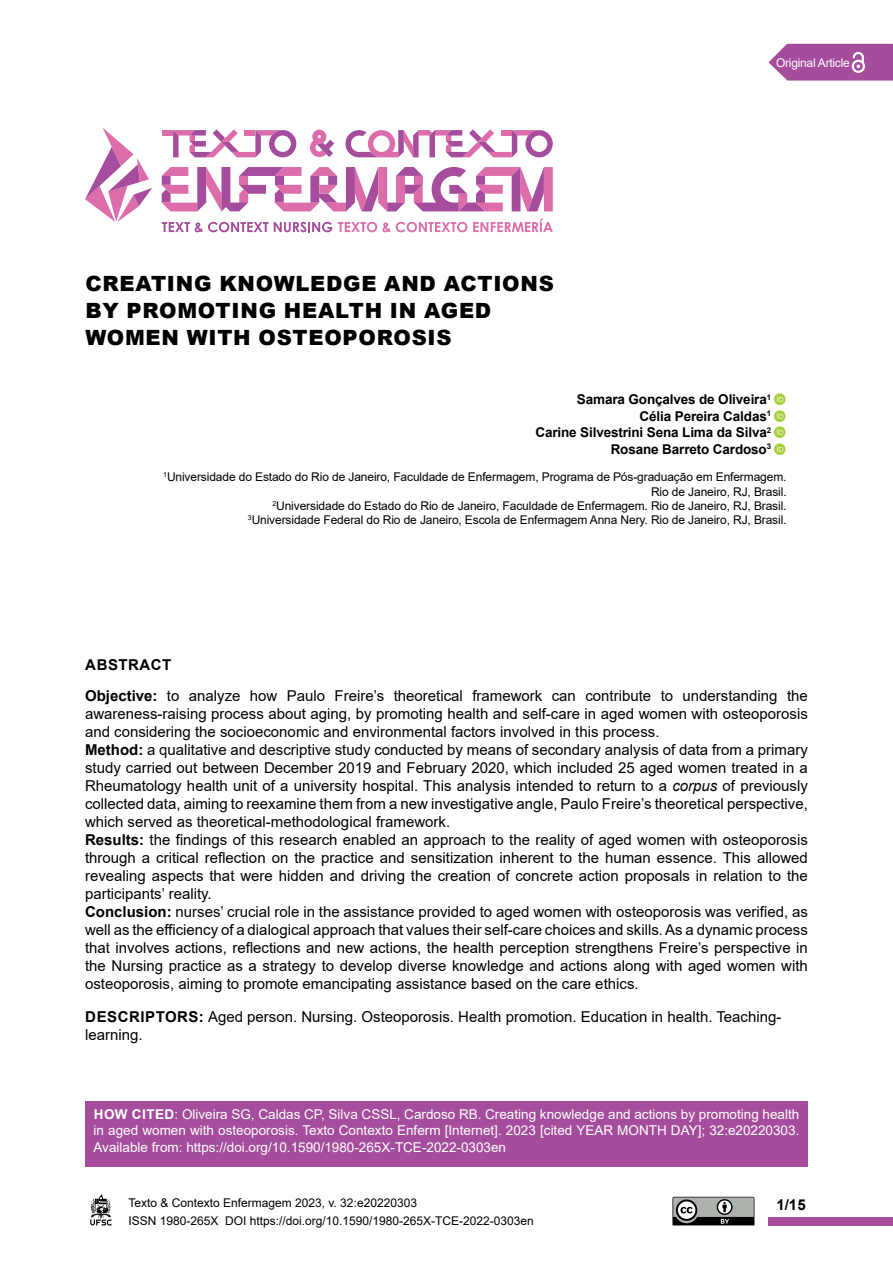
<style>
.page{position:relative;width:893px;height:1263px;background:#fff}
.page>*{position:absolute;margin:0;border:0;box-sizing:border-box;transform-origin:0 0}
.t1{font:900 21px/27px "Arial";letter-spacing:.035em;color:#000}
.t2{font:15px/18px "Arial";color:#000}
.t3{font:700 15px "Arial";color:#000}
.t4{font:13.5px/16.2px "Arial";color:#fff;text-align:justify}
.t5{font:700 13.5px/16.5px "Arial";letter-spacing:-.01em;color:#000;text-align:right}
.t6{font:12px/14.4px "Arial";letter-spacing:-.01em;color:#000}
.t7{font:12px "Arial";letter-spacing:-.02em;color:#fff}
.s1{font-weight:700}
.s2{font-style:italic}
</style>
<div class="page">
<div style="left:769px;top:1217px;width:124px;height:8px;background:#a54d9c"></div>
<svg style="left:90px;top:1194px;width:22px;height:31px"></svg>
<svg style="left:162px;top:167px;width:391px;height:45px"></svg>
<div style="left:162px;top:130px;width:11px;height:6px;background:#dd6daa"></div>
<svg style="left:173px;top:129px;width:123px;height:28px"></svg>
<svg style="left:310px;top:129px;width:243px;height:28px"></svg>
<svg style="left:162px;top:222px;width:106px;height:10px"></svg>
<svg style="left:274px;top:222px;width:58px;height:10px"></svg>
<svg style="left:338px;top:222px;width:129px;height:10px"></svg>
<svg style="left:473px;top:219px;width:80px;height:13px"></svg>
<svg style="left:85px;top:128px;width:67px;height:94px"></svg>
<svg style="left:768px;top:44px;width:125px;height:37px;background:#af61a7"></svg>
<svg style="left:672px;top:1197px;width:83px;height:29px;background:#777b78"></svg>
<div style="left:85px;top:1101px;width:723px;height:66px;background:#a54d9c"></div>
<h1 class="t1" style="left:85px;top:270px;width:470px">CREATING KNOWLEDGE AND ACTIONS<br>BY PROMOTING HEALTH IN AGED<br>WOMEN WITH OSTEOPOROSIS</h1>
<p class="t7" style="left:776px;top:54px;width:75px">Original Article</p>
<p class="t5" style="left:535px;top:392px;width:237px">Samara Gonçalves de Oliveira<sup>1<br></sup>Célia Pereira Caldas<sup>1<br></sup>Carine Silvestrini Sena Lima da Silva<sup>2<br></sup>Rosane Barreto Cardoso<sup>3</sup></p>
<p class="t6" style="left:163px;top:470px;width:625px;text-align:right"><sup>1</sup>Universidade do Estado do Rio de Janeiro, Faculdade de Enfermagem, Programa de Pós-graduação em Enfermagem.<br>Rio de Janeiro, RJ, Brasil.<br><sup>2</sup>Universidade do Estado do Rio de Janeiro, Faculdade de Enfermagem. Rio de Janeiro, RJ, Brasil.<br><sup>3</sup>Universidade Federal do Rio de Janeiro, Escola de Enfermagem Anna Nery. Rio de Janeiro, RJ, Brasil.</p>
<p class="t2" style="left:85px;top:649px;width:724px;line-height:30.8px"><span class="s1">ABSTRACT<br>Objective:</span> to analyze how Paulo Freire’s theoretical framework can contribute to understanding the</p>
<p class="t2" style="left:85px;top:704px;width:724px">awareness-raising process about aging, by promoting health and self-care in aged women with osteoporosis and considering the socioeconomic and environmental factors involved in this process.<br><span class="s1">Method:</span> a qualitative and descriptive study conducted by means of secondary analysis of data from a primary study carried out between December 2019 and February 2020, which included 25 aged women treated in a Rheumatology health unit of a university hospital. This analysis intended to return to a <span class="s2">corpus</span> of previously collected data, aiming to reexamine them from a new investigative angle, Paulo Freire’s theoretical perspective, which served as theoretical-methodological framework.<br><span class="s1">Results:</span> the findings of this research enabled an approach to the reality of aged women with osteoporosis through a critical reflection on the practice and sensitization inherent to the human essence. This allowed revealing aspects that were hidden and driving the creation of concrete action proposals in relation to the participants’ reality.<br><span class="s1">Conclusion:</span> nurses’ crucial role in the assistance provided to aged women with osteoporosis was verified, as well as the efficiency of a dialogical approach that values their self-care choices and skills. As a dynamic process that involves actions, reflections and new actions, the health perception strengthens Freire’s perspective in the Nursing practice as a strategy to develop diverse knowledge and actions along with aged women with osteoporosis, aiming to promote emancipating assistance based on the care ethics.</p>
<p class="t2" style="left:85px;top:1007px;width:698px"><span class="s1">DESCRIPTORS:</span> Aged person. Nursing. Osteoporosis. Health promotion. Education in health. Teaching&shy;learning.</p>
<p class="t4" style="left:94px;top:1106px;width:707px"><span class="s1">HOW CITED</span>: Oliveira SG, Caldas CP, Silva CSSL, Cardoso RB. Creating knowledge and actions by promoting health in aged women with osteoporosis. Texto Contexto Enferm [Internet]. 2023 [cited YEAR MONTH DAY]; 32:e20220303.<br>Available from: https://doi.org/10.1590/1980-265X-TCE-2022-0303en</p>
<p class="t6" style="left:128px;top:1194px;width:407px;line-height:18px">Texto &amp; Contexto Enfermagem 2023, v. 32:e20220303<br>ISSN 1980-265X DOI https://doi.org/10.1590/1980-265X-TCE-2022-0303en</p>
<p class="t3" style="left:776px;top:1194px;width:31px">1/15</p>
</div>
